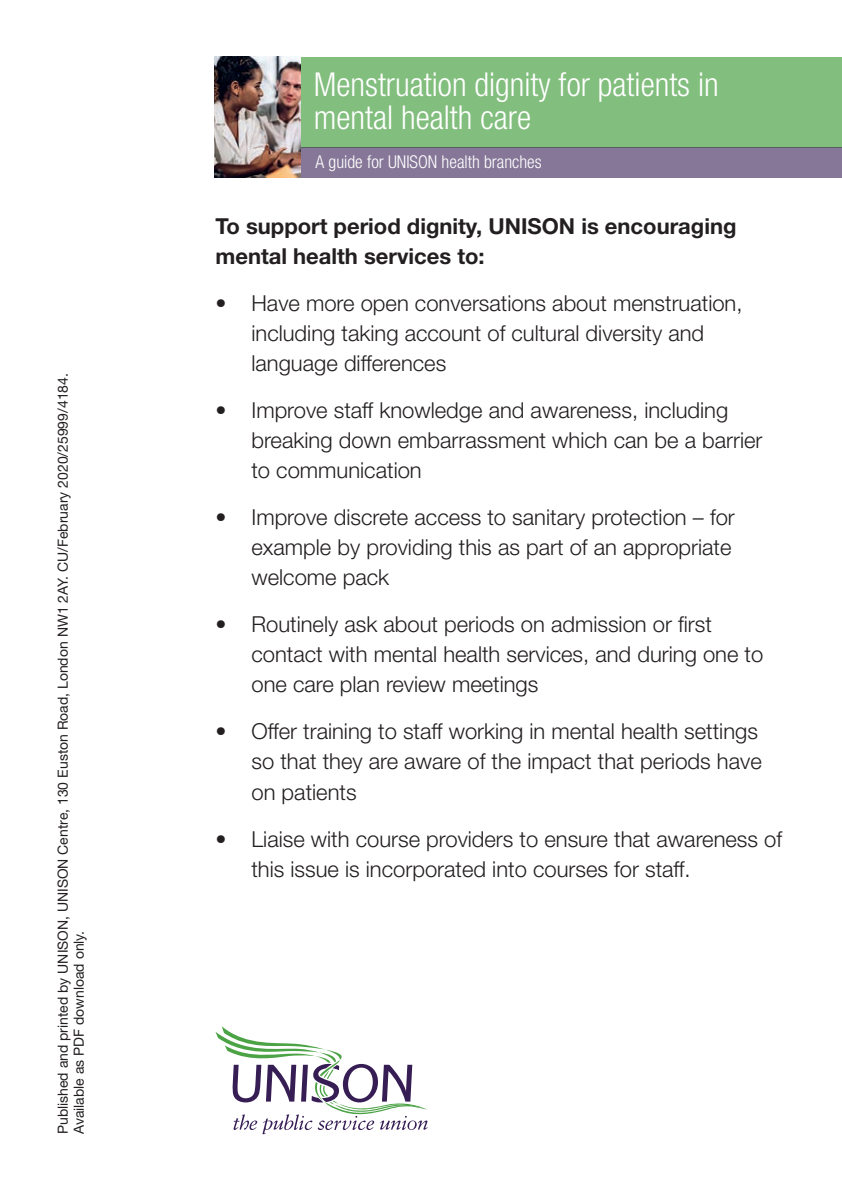
<style>
.page{position:relative;width:842px;height:1191px;background:#fff}
.page>*{position:absolute;margin:0;border:0;box-sizing:border-box;transform-origin:0 0}
.t1{font:300 condensed 33px/33px "Helvetica Neue";color:#fff}
.t2{font:300 22px/30px "Helvetica Neue";color:#231f20}
.t3{font:700 22px/30px "Helvetica Neue";color:#231f20}
.t4{font:300 condensed 17.6px "Helvetica Neue";color:#fff}
.t5{font:14px/16px "Helvetica Neue";color:#231f20}
</style>
<div class="page">
<div style="left:301px;top:57px;width:541px;height:90px;background:#82be7d"></div>
<div style="left:301px;top:147px;width:541px;height:30px;background:#867798"></div>
<svg style="left:215px;top:1026px;width:213px;height:108px"></svg>
<img style="left:215px;top:57px;width:86px;height:120px">
<p class="t5" style="left:55px;top:1134px;width:762px;rotate:-90deg">Published and printed by UNISON, UNISON Centre, 130 Euston Road, London NW1 2AY. CU/February 2020/25999/4184.<br>Available as PDF download only.</p>
<h1 class="t1" style="left:314px;top:67px;width:406px">Menstruation dignity for patients in mental health care</h1>
<p class="t4" style="left:315px;top:152px;width:228px">A guide for UNISON health branches</p>
<p class="t3" style="left:215px;top:211px;width:523px">To support period dignity, UNISON is encouraging mental health services to:</p>
<p class="t2" style="left:251px;top:288px;width:493px;text-indent:-36px">• Have more open conversations about menstruation, including taking account of cultural diversity and language differences</p>
<p class="t2" style="left:251px;top:395px;width:513px;text-indent:-36px">• Improve staff knowledge and awareness, including breaking down embarrassment which can be a barrier to communication</p>
<p class="t2" style="left:251px;top:502px;width:485px;text-indent:-36px">• Improve discrete access to sanitary protection – for example by providing this as part of an appropriate welcome pack</p>
<p class="t2" style="left:251px;top:609px;width:513px;text-indent:-36px">• Routinely ask about periods on admission or first contact with mental health services, and during one to one care plan review meetings</p>
<p class="t2" style="left:251px;top:716px;width:512px;text-indent:-36px">• Offer training to staff working in mental health settings so that they are aware of the impact that periods have on patients</p>
<p class="t2" style="left:251px;top:823px;width:532px;text-indent:-36px">• Liaise with course providers to ensure that awareness of this issue is incorporated into courses for staff.</p>
</div>
